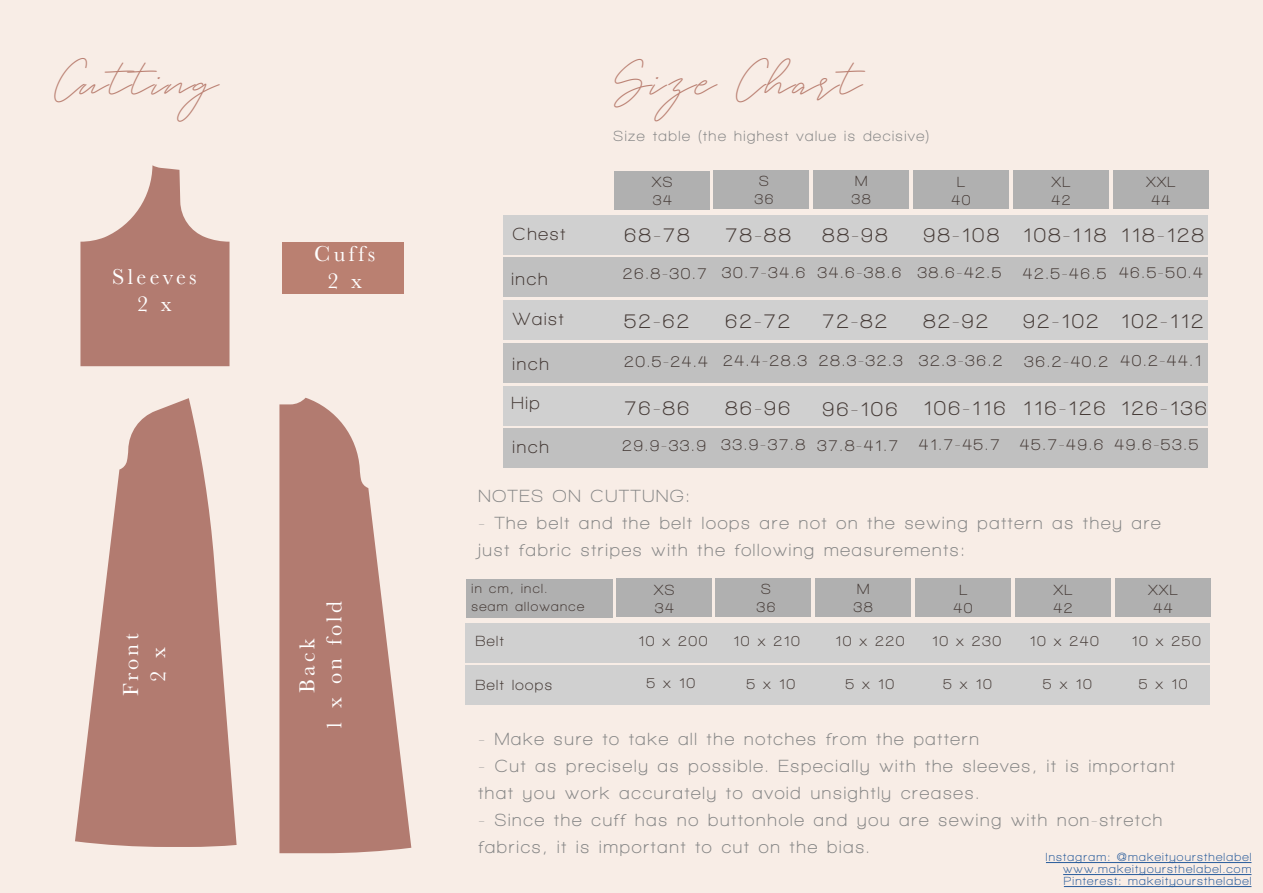
<style>
.page{position:relative;width:1263px;height:893px;background:#f8ede6}
.page>*{position:absolute;margin:0;border:0;box-sizing:border-box;transform-origin:0 0}
.t1{font:36px "White Angelica";letter-spacing:.05em;color:#ba8072}
.t2{font:22.5px/27px "Baskerville";letter-spacing:.15em;color:#fff;text-align:center}
.t3{font:700 21px "Walkway";letter-spacing:.1em;color:#453a36}
.t4{font:700 18px/27px "Walkway";letter-spacing:.1em;color:#878787}
.t5{font:700 18px "Walkway";letter-spacing:.1em;color:#453a36}
.t6{font:700 16.5px "Walkway";letter-spacing:.1em;color:#453a36}
.t7{font:700 15px/18px "Walkway";letter-spacing:.1em;color:#453a36;text-align:center}
.t8{font:700 15px "Walkway";letter-spacing:.1em;color:#878787}
.t9{font:700 13.5px/18px "Walkway";letter-spacing:.1em;color:#453a36}
.t10{font:700 12px/12px "Walkway";letter-spacing:.1em;color:#275b9b;text-align:justify}
</style>
<div class="page">
<svg style="left:75px;top:398px;width:162px;height:449px;background:#c79e94"></svg>
<svg style="left:279px;top:398px;width:132px;height:455px;background:#c2958b"></svg>
<hr style="left:1046px;top:862px;width:205px;height:1px;background:#275b9b">
<hr style="left:1063px;top:874px;width:188px;height:1px;background:#275b9b">
<hr style="left:1064px;top:886px;width:187px;height:1px;background:#275b9b">
<div style="left:503px;top:215px;width:705px;height:39px;background:#d0d0d0"></div>
<div style="left:614px;top:171px;width:96px;height:38px;background:#b0b0b0"></div>
<div style="left:713px;top:170px;width:96px;height:39px;background:#b0b0b0"></div>
<div style="left:813px;top:170px;width:96px;height:39px;background:#b0b0b0"></div>
<div style="left:913px;top:170px;width:96px;height:39px;background:#b0b0b0"></div>
<div style="left:1013px;top:170px;width:96px;height:39px;background:#b0b0b0"></div>
<div style="left:503px;top:300px;width:705px;height:40px;background:#d0d0d0"></div>
<div style="left:1113px;top:170px;width:96px;height:39px;background:#b0b0b0"></div>
<div style="left:504px;top:386px;width:704px;height:39px;background:#d0d0d0"></div>
<svg style="left:80px;top:165px;width:149px;height:201px;background:#c4988e"></svg>
<div style="left:283px;top:243px;width:121px;height:51px;background:#ba8071"></div>
<div style="left:503px;top:257px;width:705px;height:40px;background:#c0c0c0"></div>
<div style="left:503px;top:343px;width:705px;height:40px;background:#c0c0c0"></div>
<div style="left:503px;top:428px;width:705px;height:40px;background:#c0c0c0"></div>
<div style="left:466px;top:623px;width:744px;height:39px;background:#d0d0d0"></div>
<div style="left:616px;top:578px;width:96px;height:39px;background:#b0b0b0"></div>
<div style="left:715px;top:578px;width:96px;height:38px;background:#b0b0b0"></div>
<div style="left:815px;top:578px;width:96px;height:38px;background:#b0b0b0"></div>
<div style="left:915px;top:578px;width:96px;height:38px;background:#b0b0b0"></div>
<div style="left:1015px;top:578px;width:96px;height:38px;background:#b0b0b0"></div>
<div style="left:466px;top:666px;width:744px;height:39px;background:#d0d0d0"></div>
<div style="left:1115px;top:578px;width:96px;height:38px;background:#b0b0b0"></div>
<div style="left:466px;top:579px;width:146px;height:38px;background:#b0b0b0"></div>
<h1 class="t1" style="left:54px;top:60px;width:186px">Cutting</h1>
<h1 class="t1" style="left:613px;top:60px;width:250px">Size Chart</h1>
<p class="t2" style="left:112px;top:263px;width:86px">Sleeves<br>2 x</p>
<p class="t2" style="left:118px;top:696px;width:64px;rotate:-90deg">Front<br>2 x</p>
<p class="t2" style="left:314px;top:241px;width:63px">Cuffs<br>2 x</p>
<p class="t2" style="left:294px;top:731px;width:132px;rotate:-90deg">Back<br>1 x on fold</p>
<p class="t5" style="left:513px;top:224px;width:54px">Chest</p>
<p class="t8" style="left:614px;top:128px;width:317px">Size table (the highest value is decisive)</p>
<p class="t7" style="left:652px;top:173px;width:22px;text-align:left">XS<br>34</p>
<p class="t7" style="left:851px;top:171px;width:21px;text-align:left">M<br>38</p>
<p class="t7" style="left:951px;top:173px;width:21px">L<br>40</p>
<p class="t7" style="left:1051px;top:173px;width:21px;text-align:left">XL<br>42</p>
<p class="t7" style="left:1146px;top:173px;width:30px">XXL<br>44</p>
<p class="t3" style="left:624px;top:223px;width:67px">68-78</p>
<p class="t7" style="left:754px;top:172px;width:21px">S<br>36</p>
<p class="t3" style="left:923px;top:223px;width:78px">98-108</p>
<p class="t3" style="left:1023px;top:223px;width:85px">108-118</p>
<p class="t3" style="left:822px;top:223px;width:67px">88-98</p>
<p class="t3" style="left:1121px;top:223px;width:85px">118-128</p>
<p class="t3" style="left:725px;top:223px;width:67px">78-88</p>
<p class="t5" style="left:511px;top:269px;width:38px">inch</p>
<p class="t6" style="left:623px;top:265px;width:85px">26.8-30.7</p>
<p class="t6" style="left:722px;top:263px;width:281px">30.7-34.6 34.6-38.6 38.6-42.5</p>
<p class="t6" style="left:1023px;top:264px;width:181px">42.5-46.5 46.5-50.4</p>
<p class="t5" style="left:513px;top:309px;width:52px">Waist</p>
<p class="t3" style="left:624px;top:309px;width:66px">52-62</p>
<p class="t3" style="left:725px;top:309px;width:66px">62-72</p>
<p class="t3" style="left:822px;top:309px;width:67px">72-82</p>
<p class="t3" style="left:923px;top:309px;width:67px">82-92</p>
<p class="t3" style="left:1023px;top:309px;width:77px">92-102</p>
<p class="t3" style="left:1121px;top:309px;width:84px">102-112</p>
<p class="t5" style="left:513px;top:355px;width:38px">inch</p>
<p class="t6" style="left:624px;top:352px;width:380px">20.5-24.4 24.4-28.3 28.3-32.3 32.3-36.2</p>
<p class="t6" style="left:1024px;top:352px;width:179px">36.2-40.2 40.2-44.1</p>
<p class="t5" style="left:511px;top:394px;width:30px">Hip</p>
<p class="t3" style="left:624px;top:397px;width:67px">76-86</p>
<p class="t3" style="left:725px;top:397px;width:67px">86-96</p>
<p class="t3" style="left:822px;top:398px;width:77px">96-106</p>
<p class="t3" style="left:923px;top:397px;width:84px">106-116</p>
<p class="t3" style="left:1023px;top:397px;width:84px">116-126</p>
<p class="t3" style="left:1121px;top:397px;width:88px">126-136</p>
<p class="t5" style="left:513px;top:437px;width:38px">inch</p>
<p class="t6" style="left:622px;top:436px;width:577px">29.9-33.9 33.9-37.8 37.8-41.7 41.7-45.7 45.7-49.6 49.6-53.5</p>
<p class="t4" style="left:478px;top:482px;width:213px">NOTES ON CUTTUNG:</p>
<p class="t4" style="left:478px;top:509px;width:684px">- The belt and the belt loops are not on the sewing pattern as they are just fabric stripes with the following measurements:</p>
<p class="t9" style="left:471px;top:579px;width:114px">in cm, incl. seam allowance</p>
<p class="t7" style="left:476px;top:632px;width:29px">Belt</p>
<p class="t7" style="left:654px;top:581px;width:22px;text-align:left">XS<br>34</p>
<p class="t7" style="left:854px;top:579px;width:21px;text-align:left">M<br>38</p>
<p class="t7" style="left:954px;top:581px;width:21px">L<br>40</p>
<p class="t7" style="left:1053px;top:581px;width:21px;text-align:left">XL<br>42</p>
<p class="t7" style="left:1148px;top:581px;width:30px">XXL<br>44</p>
<p class="t7" style="left:756px;top:580px;width:21px">S<br>36</p>
<p class="t7" style="left:638px;top:632px;width:71px">10 x 200</p>
<p class="t7" style="left:733px;top:631px;width:68px">10 x 210</p>
<p class="t7" style="left:835px;top:631px;width:71px">10 x 220</p>
<p class="t7" style="left:932px;top:631px;width:71px">10 x 230</p>
<p class="t7" style="left:1029px;top:631px;width:71px">10 x 240</p>
<p class="t7" style="left:1131px;top:631px;width:71px">10 x 250</p>
<p class="t7" style="left:476px;top:676px;width:78px">Belt loops</p>
<p class="t7" style="left:646px;top:673px;width:50px">5 x 10</p>
<p class="t7" style="left:746px;top:675px;width:50px">5 x 10</p>
<p class="t7" style="left:845px;top:675px;width:50px">5 x 10</p>
<p class="t7" style="left:943px;top:675px;width:50px">5 x 10</p>
<p class="t7" style="left:1043px;top:675px;width:50px">5 x 10</p>
<p class="t7" style="left:1139px;top:675px;width:50px">5 x 10</p>
<p class="t4" style="left:478px;top:725px;width:502px">- Make sure to take all the notches from the pattern</p>
<p class="t4" style="left:478px;top:752px;width:698px">- Cut as precisely as possible. Especially with the sleeves, it is important that you work accurately to avoid unsightly creases.</p>
<p class="t4" style="left:478px;top:806px;width:685px">- Since the cuff has no buttonhole and you are sewing with non-stretch fabrics, it is important to cut on the bias.</p>
<p class="t10" style="left:1063px;top:851px;width:190px;text-indent:-17px">Instagram: @makeityoursthelabel www.makeityoursthelabel.com Pinterest: makeityoursthelabel</p>
</div>
